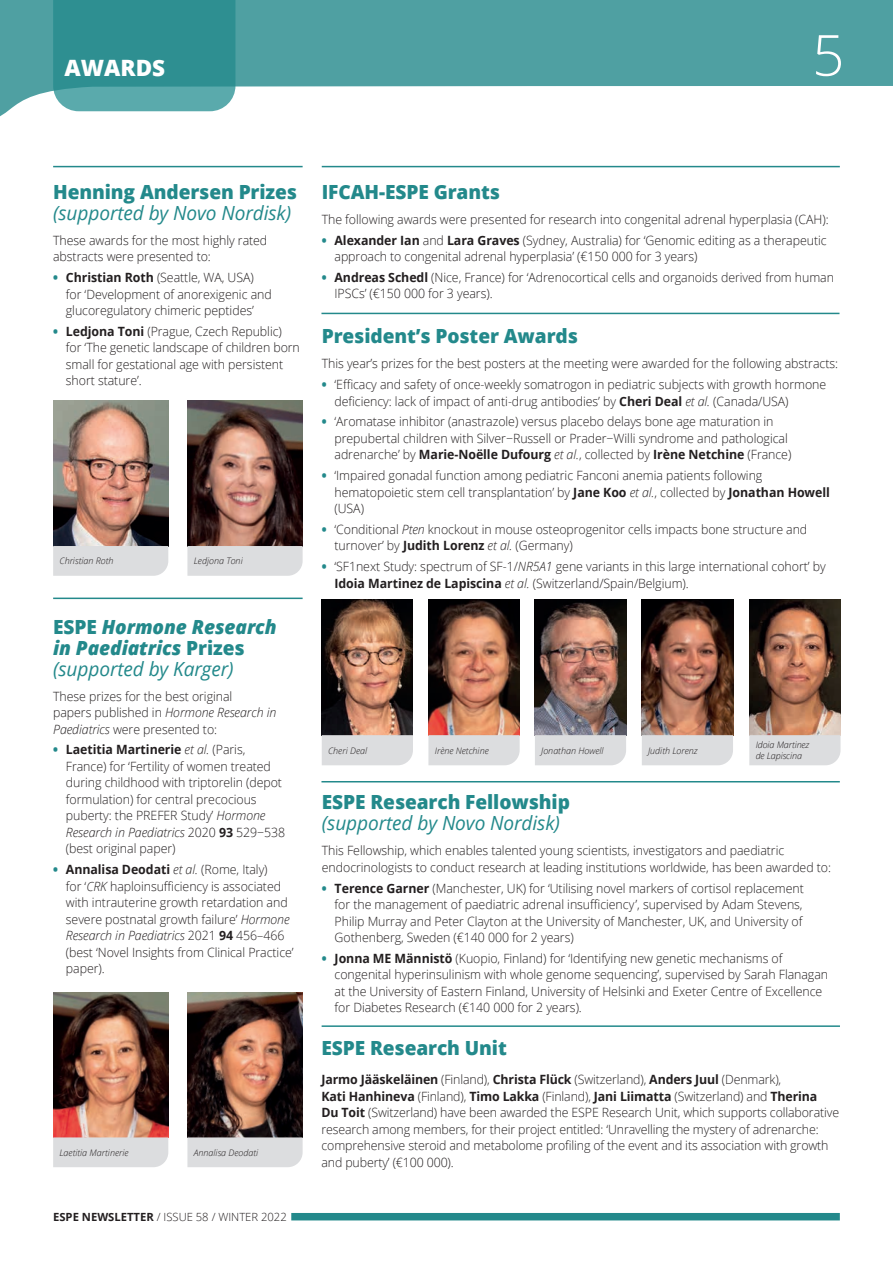
<style>
.page{position:relative;width:893px;height:1263px;background:#fff}
.page>*{position:absolute;margin:0;border:0;box-sizing:border-box;transform-origin:0 0}
.t1{font:300 56.7px "Open Sans";color:#fff}
.t2{font:800 22.5px "Open Sans";color:#fff}
.t3{font:800 19.5px "Open Sans";letter-spacing:-.005em;color:#23898b}
.t4{font:italic 800 19.5px/21px "Open Sans";letter-spacing:-.005em;color:#23898b}
.t5{font:italic 19.5px "Open Sans";letter-spacing:-.005em;color:#23898b}
.t6{font:300 12.75px/16.5px "Open Sans";letter-spacing:-.005em;color:#231f20}
.t7{font:300 11.25px "Open Sans";color:#231f20}
.t8{font:italic 300 9px/10.5px "Open Sans";color:#231f20}
.s1{font-weight:800;color:#23898b}
.s2{font-weight:700}
.s3{font-style:normal}
.s4{font-weight:400}
.s5{font-style:italic}
</style>
<div class="page">
<svg style="left:0;top:0;width:893px;height:117px;fill:#4fa0a2"></svg>
<div style="left:291px;top:1213px;width:549px;height:7px;background:#23898b"></div>
<hr style="left:53px;top:166px;width:250px;height:1px;background:#23898b">
<hr style="left:322px;top:166px;width:518px;height:1px;background:#23898b">
<hr style="left:53px;top:598px;width:250px;height:1px;background:#23898b">
<hr style="left:322px;top:1025px;width:518px;height:2px;background:#23898b">
<hr style="left:321px;top:313px;width:518px;height:1px;background:#23898b">
<img style="left:53px;top:401px;width:115px;height:145px">
<img style="left:187px;top:401px;width:116px;height:145px">
<div style="left:53px;top:546px;width:115px;height:30px;background:#dcdddf"></div>
<div style="left:187px;top:546px;width:116px;height:30px;background:#dcdddf"></div>
<img style="left:53px;top:992px;width:115px;height:145px">
<img style="left:187px;top:992px;width:116px;height:145px">
<div style="left:53px;top:1137px;width:115px;height:30px;background:#dcdddf"></div>
<div style="left:187px;top:1137px;width:116px;height:30px;background:#dcdddf"></div>
<img style="left:322px;top:599px;width:91px;height:136px">
<img style="left:428px;top:599px;width:92px;height:136px">
<div style="left:322px;top:735px;width:91px;height:30px;background:#dcdddf"></div>
<div style="left:428px;top:735px;width:92px;height:30px;background:#dcdddf"></div>
<img style="left:535px;top:599px;width:91px;height:136px">
<img style="left:642px;top:599px;width:91px;height:136px">
<div style="left:535px;top:735px;width:91px;height:30px;background:#dcdddf"></div>
<div style="left:642px;top:735px;width:91px;height:30px;background:#dcdddf"></div>
<img style="left:749px;top:599px;width:91px;height:136px">
<div style="left:749px;top:735px;width:91px;height:30px;background:#dcdddf"></div>
<hr style="left:321px;top:781px;width:519px;height:1px;background:#23898b">
<h2 class="t2" style="left:64px;top:51px;width:102px">AWARDS</h2>
<h1 class="t1" style="left:812px;top:16px;width:34px">5</h1>
<h3 class="t3" style="left:53px;top:177px;width:245px">Henning Andersen Prizes</h3>
<h3 class="t5" style="left:53px;top:199px;width:240px">(supported by Novo Nordisk)</h3>
<p class="t6" style="left:53px;top:232px;width:216px">These awards for the most highly rated abstracts were presented to:</p>
<p class="t6" style="left:66px;top:269px;width:207px;text-indent:-13px"><span class="s1">•</span> <span class="s2">Christian Roth</span> (Seattle, WA, USA) for ‘Development of anorexigenic and glucoregulatory chimeric peptides’</p>
<p class="t6" style="left:66px;top:323px;width:236px;text-indent:-13px"><span class="s1">•</span> <span class="s2">Ledjona Toni</span> (Prague, Czech Republic) for ‘The genetic landscape of children born small for gestational age with persistent short stature’.</p>
<p class="t8" style="left:60px;top:555px;width:56px">Christian Roth</p>
<p class="t8" style="left:194px;top:555px;width:50px">Ledjona Toni</p>
<h3 class="t4" style="left:53px;top:615px;width:225px"><span class="s3">ESPE</span> Hormone Research in Paediatrics <span class="s3">Prizes </span><span class="s4">(supported by Karger)</span></h3>
<p class="t6" style="left:53px;top:687px;width:225px">These prizes for the best original<br>papers published in <span class="s5">Hormone Research in<br>Paediatrics</span> were presented to:</p>
<p class="t6" style="left:66px;top:741px;width:221px;text-indent:-13px"><span class="s1">•</span> <span class="s2">Laetitia Martinerie</span> <span class="s5">et al.</span> (Paris, France) for ‘Fertility of women treated during childhood with triptorelin (depot formulation) for central precocious puberty: the PREFER Study’ <span class="s5">Hormone Research in Paediatrics</span> 2020 <span class="s2">93</span> 529−538 (best original paper)</p>
<p class="t6" style="left:66px;top:861px;width:229px;text-indent:-13px"><span class="s1">•</span> <span class="s2">Annalisa Deodati</span> <span class="s5">et al.</span> (Rome, Italy)<br>for ‘<span class="s5">CRK</span> haploinsufficiency is associated with intrauterine growth retardation and severe postnatal growth failure’ <span class="s5">Hormone Research in Paediatrics</span> 2021 <span class="s2">94</span> 456–466 (best ‘Novel Insights from Clinical Practice’ paper).</p>
<p class="t8" style="left:60px;top:1147px;width:71px">Laetitia Martinerie</p>
<p class="t8" style="left:194px;top:1147px;width:66px">Annalisa Deodati</p>
<p class="t7" style="left:53px;top:1209px;width:235px"><span class="s2">ESPE NEWSLETTER</span> / ISSUE 58 / WINTER 2022</p>
<h3 class="t3" style="left:322px;top:177px;width:180px">IFCAH-ESPE Grants</h3>
<p class="t6" style="left:322px;top:211px;width:508px">The following awards were presented for research into congenital adrenal hyperplasia (CAH):</p>
<p class="t6" style="left:334px;top:231px;width:494px;text-indent:-13px"><span class="s1">•</span> <span class="s2">Alexander Ian</span> and <span class="s2">Lara Graves</span> (Sydney, Australia) for ‘Genomic editing as a therapeutic approach to congenital adrenal hyperplasia’ (€150 000 for 3 years)</p>
<p class="t6" style="left:334px;top:269px;width:501px;text-indent:-13px"><span class="s1">•</span> <span class="s2">Andreas Schedl</span> (Nice, France) for ‘Adrenocortical cells and organoids derived from human<br>IPSCs’ (€150 000 for 3 years).</p>
<h3 class="t3" style="left:322px;top:321px;width:258px">President’s Poster Awards</h3>
<p class="t6" style="left:322px;top:355px;width:518px">This year’s prizes for the best posters at the meeting were awarded for the following abstracts:</p>
<p class="t6" style="left:334px;top:376px;width:493px;text-indent:-13px"><span class="s1">•</span> ‘Efficacy and safety of once-weekly somatrogon in pediatric subjects with growth hormone deficiency: lack of impact of anti-drug antibodies’ by <span class="s2">Cheri Deal</span> <span class="s5">et al.</span> (Canada/USA)</p>
<p class="t6" style="left:334px;top:413px;width:458px;text-indent:-13px"><span class="s1">•</span> ‘Aromatase inhibitor (anastrazole) versus placebo delays bone age maturation in prepubertal children with Silver−Russell or Prader−Willi syndrome and pathological adrenarche’ by <span class="s2">Marie-Noëlle Dufourg</span> <span class="s5">et al.</span>, collected by <span class="s2">Irène Netchine</span> (France)</p>
<p class="t6" style="left:334px;top:467px;width:497px;text-indent:-13px"><span class="s1">•</span> ‘Impaired gonadal function among pediatric Fanconi anemia patients following hematopoietic stem cell transplantation’ by <span class="s2">Jane Koo</span> <span class="s5">et al.</span>, collected by <span class="s2">Jonathan Howell </span>(USA)</p>
<p class="t6" style="left:334px;top:521px;width:474px;text-indent:-13px"><span class="s1">•</span> ‘Conditional <span class="s5">Pten</span> knockout in mouse osteoprogenitor cells impacts bone structure and turnover’ by <span class="s2">Judith Lorenz</span> <span class="s5">et al.</span> (Germany)</p>
<p class="t6" style="left:334px;top:558px;width:493px;text-indent:-13px"><span class="s1">•</span> ‘SF1next Study: spectrum of SF-1/<span class="s5">NR5A1</span> gene variants in this large international cohort’ by<br><span class="s2">Idoia Martinez de Lapiscina</span> <span class="s5">et al.</span> (Switzerland/Spain/Belgium).</p>
<p class="t8" style="left:328px;top:745px;width:41px">Cheri Deal</p>
<p class="t8" style="left:435px;top:745px;width:55px">Irène Netchine</p>
<p class="t8" style="left:541px;top:745px;width:64px">Jonathan Howell</p>
<p class="t8" style="left:648px;top:745px;width:51px">Judith Lorenz</p>
<p class="t8" style="left:756px;top:740px;width:55px">Idoia Martinez de Lapiscina</p>
<h3 class="t3" style="left:322px;top:787px;width:250px">ESPE Research Fellowship</h3>
<h3 class="t5" style="left:322px;top:810px;width:240px">(supported by Novo Nordisk)</h3>
<p class="t6" style="left:322px;top:842px;width:511px">This Fellowship, which enables talented young scientists, investigators and paediatric endocrinologists to conduct research at leading institutions worldwide, has been awarded to:</p>
<p class="t6" style="left:335px;top:879px;width:471px;text-align:justify;text-indent:-13px"><span class="s1">•</span> <span class="s2">Terence Garner</span> (Manchester, UK) for ‘Utilising novel markers of cortisol replacement for the management of paediatric adrenal insufficiency’, supervised by Adam Stevens, Philip Murray and Peter Clayton at the University of Manchester, UK, and University of Gothenberg, Sweden (€140 000 for 2 years)</p>
<p class="t6" style="left:335px;top:950px;width:495px;text-indent:-13px"><span class="s1">•</span> <span class="s2">Jonna ME Männistö</span> (Kuopio, Finland) for ‘Identifying new genetic mechanisms of congenital hyperinsulinism with whole genome sequencing’, supervised by Sarah Flanagan at the University of Eastern Finland, University of Helsinki and Exeter Centre of Excellence for Diabetes Research (€140 000 for 2 years).</p>
<h3 class="t3" style="left:321px;top:1033px;width:187px">ESPE Research Unit</h3>
<p class="t6" style="left:321px;top:1071px;width:519px"><span class="s2">Jarmo Jääskeläinen</span> (Finland), <span class="s2">Christa Flück</span> (Switzerland), <span class="s2">Anders Juul</span> (Denmark),<br><span class="s2">Kati Hanhineva</span> (Finland), <span class="s2">Timo Lakka</span> (Finland), <span class="s2">Jani Liimatta</span> (Switzerland) and <span class="s2">Therina<br>Du Toit</span> (Switzerland) have been awarded the ESPE Research Unit, which supports collaborative research among members, for their project entitled: ‘Unravelling the mystery of adrenarche: comprehensive steroid and metabolome profiling of the event and its association with growth and puberty’ (€100 000).</p>
</div>
